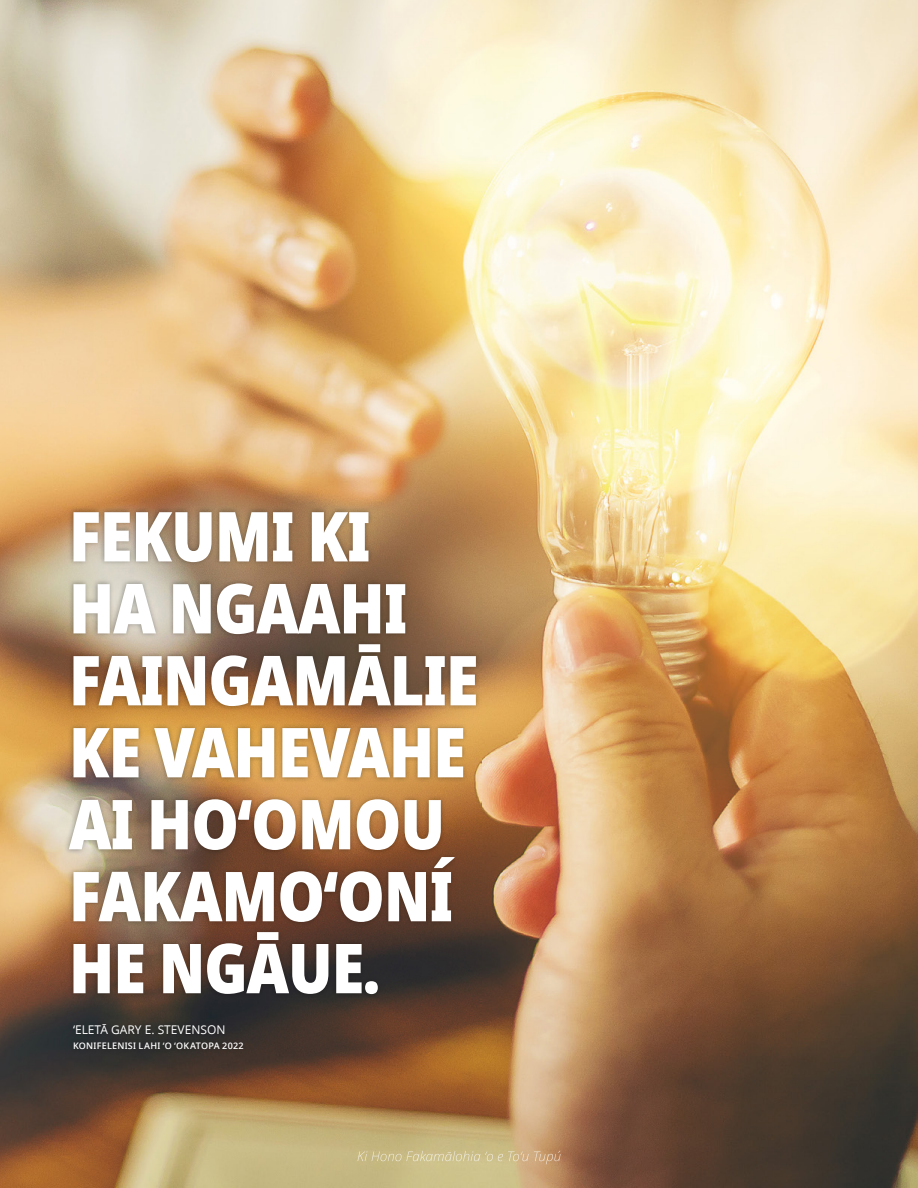
<style>
.page{position:relative;width:918px;height:1188px;background:#fff}
.page>*{position:absolute;margin:0;border:0;box-sizing:border-box;transform-origin:0 0}
.t1{font:800 69px/72px "Dots Solid Condlds Lat";letter-spacing:-.02em;color:#fff;scale:.93 1}
.t2{font:12px "Dots Solidlds Lat";color:#fff}
.t3{font:600 9px "Dots Solidlds Lat";letter-spacing:.03em;color:#fff}
</style>
<div class="page">
<img style="left:0;top:0;width:918px;height:1188px">
<img style="left:63px;top:507px;width:418px;height:547px">
<img style="left:357px;top:1151px;width:204px;height:13px">
<p class="t1" style="left:69px;top:502px;width:442px">FEKUMI KI<br>HA NGAAHI<br>FAINGAMĀLIE<br>KE VAHEVAHE<br>AI HOʻOMOU<br>FAKAMOʻONÍ<br>HE NGĀUE.</p>
<p class="t2" style="left:73px;top:1021px;width:154px">ʻELETĀ GARY E. STEVENSON</p>
<p class="t3" style="left:73px;top:1039px;width:172px">KONIFELENISI LAHI ʻO ʻOKATOPA 2022</p>
</div>
